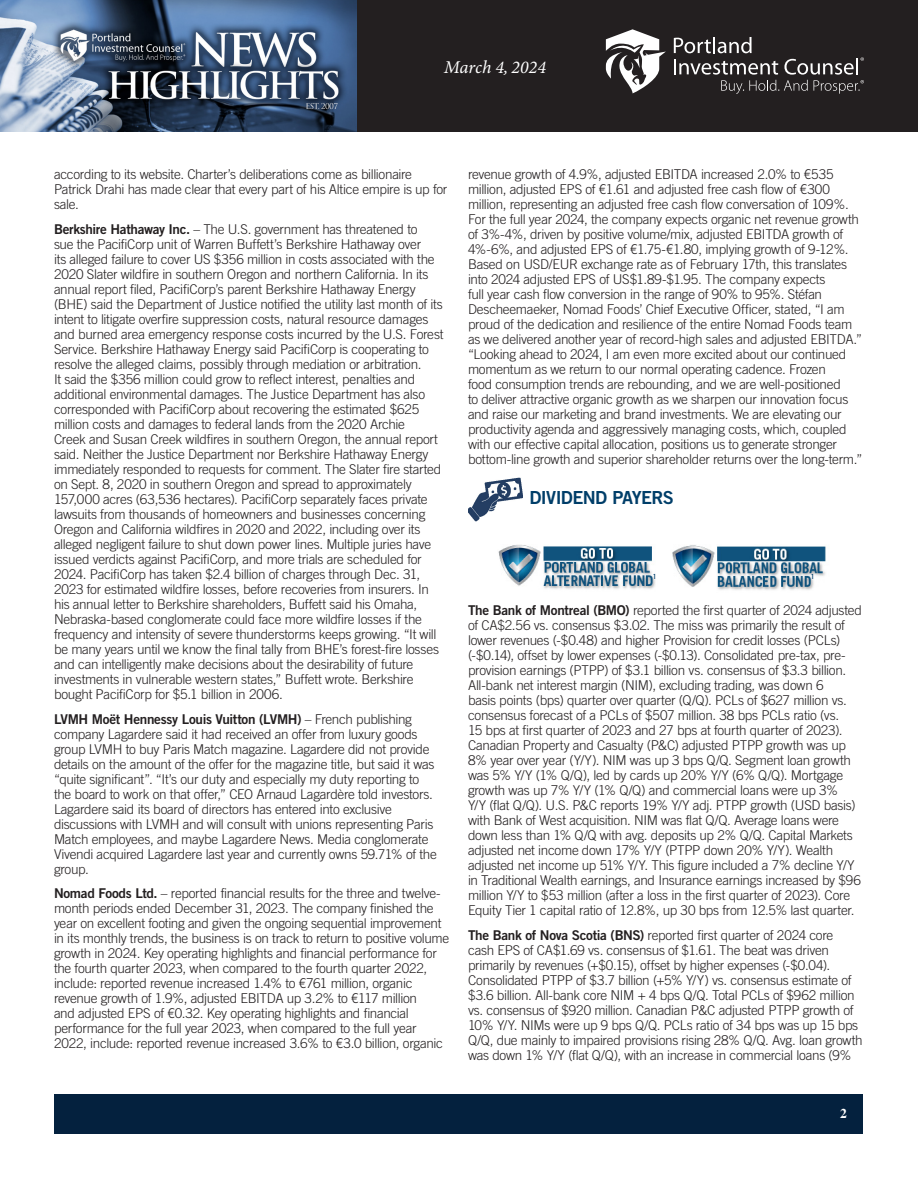
<style>
.page{position:relative;width:918px;height:1188px;background:#fff}
.page>*{position:absolute;margin:0;border:0;box-sizing:border-box;transform-origin:0 0}
.Article_-_Body{font:18px "Trade Gothic Bold Two";letter-spacing:-.035em;color:#003e69}
.t1{font:italic 18px "Minion Variable Concept";color:#fff}
.Article_-_Body-2{font:300 13.5px/15px "Trade Gothic";letter-spacing:-.02em;color:#231f20}
.t2{font:700 13.5px "Times";color:#fff}
.t3{font:7.05px "Trade Gothic Bold Cond Twenty";color:#003e69}
.s1{font-family:"Trade Gothic Bold Two";font-weight:400}
</style>
<div class="page">
<div style="left:356px;top:0;width:562px;height:132px;background:#231f20"></div>
<img style="left:0;top:0;width:356px;height:132px">
<svg style="left:674px;top:37px;width:190px;height:57px"></svg>
<svg style="left:606px;top:29px;width:60px;height:64px"></svg>
<div style="left:55px;top:1094px;width:808px;height:39px;background:#04213e"></div>
<img style="left:468px;top:477px;width:55px;height:45px">
<img style="left:498px;top:544px;width:158px;height:45px">
<img style="left:672px;top:545px;width:154px;height:45px">
<h1 class="t1" style="left:444px;top:55px;width:103px">March 4, 2024</h1>
<p class="Article_-_Body-2" style="left:54px;top:167px;width:395px">according to its website. Charter’s deliberations come as billionaire<br>Patrick Drahi has made clear that every part of his Altice empire is up for sale.</p>
<p class="Article_-_Body-2" style="left:54px;top:221px;width:391px"><span class="s1">Berkshire Hathaway Inc.</span> – The U.S. government has threatened to<br>sue the PacifiCorp unit of Warren Buffett’s Berkshire Hathaway over<br>its alleged failure to cover US $356 million in costs associated with the 2020 Slater wildfire in southern Oregon and northern California. In its annual report filed, PacifiCorp’s parent Berkshire Hathaway Energy (BHE) said the Department of Justice notified the utility last month of its intent to litigate overfire suppression costs, natural resource damages and burned area emergency response costs incurred by the U.S. Forest Service. Berkshire Hathaway Energy said PacifiCorp is cooperating to resolve the alleged claims, possibly through mediation or arbitration.<br>It said the $356 million could grow to reflect interest, penalties and additional environmental damages. The Justice Department has also corresponded with PacifiCorp about recovering the estimated $625 million costs and damages to federal lands from the 2020 Archie<br>Creek and Susan Creek wildfires in southern Oregon, the annual report said. Neither the Justice Department nor Berkshire Hathaway Energy immediately responded to requests for comment. The Slater fire started on Sept. 8, 2020 in southern Oregon and spread to approximately 157,000 acres (63,536 hectares). PacifiCorp separately faces private lawsuits from thousands of homeowners and businesses concerning Oregon and California wildfires in 2020 and 2022, including over its alleged negligent failure to shut down power lines. Multiple juries have issued verdicts against PacifiCorp, and more trials are scheduled for 2024. PacifiCorp has taken $2.4 billion of charges through Dec. 31, 2023 for estimated wildfire losses, before recoveries from insurers. In his annual letter to Berkshire shareholders, Buffett said his Omaha, Nebraska-based conglomerate could face more wildfire losses if the frequency and intensity of severe thunderstorms keeps growing. “It will be many years until we know the final tally from BHE’s forest-fire losses and can intelligently make decisions about the desirability of future investments in vulnerable western states,” Buffett wrote. Berkshire bought PacifiCorp for $5.1 billion in 2006.</p>
<p class="Article_-_Body-2" style="left:54px;top:711px;width:384px"><span class="s1">LVMH Moët Hennessy Louis Vuitton (LVMH)</span> – French publishing company Lagardere said it had received an offer from luxury goods group LVMH to buy Paris Match magazine. Lagardere did not provide details on the amount of the offer for the magazine title, but said it was “quite significant”. “It’s our duty and especially my duty reporting to the board to work on that offer,” CEO Arnaud Lagardère told investors.<br>Lagardere said its board of directors has entered into exclusive discussions with LVMH and will consult with unions representing Paris Match employees, and maybe Lagardere News. Media conglomerate Vivendi acquired Lagardere last year and currently owns 59.71% of the group.</p>
<p class="Article_-_Body-2" style="left:54px;top:886px;width:397px"><span class="s1">Nomad Foods Ltd.</span> – reported financial results for the three and twelve&shy;month periods ended December 31, 2023. The company finished the year on excellent footing and given the ongoing sequential improvement in its monthly trends, the business is on track to return to positive volume growth in 2024. Key operating highlights and financial performance for the fourth quarter 2023, when compared to the fourth quarter 2022, include: reported revenue increased 1.4% to €761 million, organic revenue growth of 1.9%, adjusted EBITDA up 3.2% to €117 million<br>and adjusted EPS of €0.32. Key operating highlights and financial performance for the full year 2023, when compared to the full year 2022, include: reported revenue increased 3.6% to €3.0 billion, organic</p>
<p class="Article_-_Body-2" style="left:468px;top:167px;width:396px">revenue growth of 4.9%, adjusted EBITDA increased 2.0% to €535 million, adjusted EPS of €1.61 and adjusted free cash flow of €300 million, representing an adjusted free cash flow conversation of 109%.<br>For the full year 2024, the company expects organic net revenue growth of 3%-4%, driven by positive volume/mix, adjusted EBITDA growth of 4%-6%, and adjusted EPS of €1.75-€1.80, implying growth of 9-12%.<br>Based on USD/EUR exchange rate as of February 17th, this translates into 2024 adjusted EPS of US$1.89-$1.95. The company expects<br>full year cash flow conversion in the range of 90% to 95%. Stéfan Descheemaeker, Nomad Foods’ Chief Executive Officer, stated, “I am proud of the dedication and resilience of the entire Nomad Foods team as we delivered another year of record-high sales and adjusted EBITDA.” “Looking ahead to 2024, I am even more excited about our continued momentum as we return to our normal operating cadence. Frozen<br>food consumption trends are rebounding, and we are well-positioned<br>to deliver attractive organic growth as we sharpen our innovation focus and raise our marketing and brand investments. We are elevating our productivity agenda and aggressively managing costs, which, coupled with our effective capital allocation, positions us to generate stronger bottom-line growth and superior shareholder returns over the long-term.”</p>
<p class="Article_-_Body" style="left:529px;top:486px;width:146px">DIVIDEND PAYERS</p>
<p class="t3" style="left:653px;top:572px;width:5px">1</p>
<p class="t3" style="left:811px;top:572px;width:5px">1</p>
<p class="Article_-_Body-2" style="left:468px;top:603px;width:395px"><span class="s1">The Bank of Montreal (BMO)</span> reported the first quarter of 2024 adjusted of CA$2.56 vs. consensus $3.02. The miss was primarily the result of lower revenues (-$0.48) and higher Provision for credit losses (PCLs) (-$0.14), offset by lower expenses (-$0.13). Consolidated pre-tax, pre&shy;provision earnings (PTPP) of $3.1 billion vs. consensus of $3.3 billion.<br>All-bank net interest margin (NIM), excluding trading, was down 6<br>basis points (bps) quarter over quarter (Q/Q). PCLs of $627 million vs. consensus forecast of a PCLs of $507 million. 38 bps PCLs ratio (vs.<br>15 bps at first quarter of 2023 and 27 bps at fourth quarter of 2023).<br>Canadian Property and Casualty (P&amp;C) adjusted PTPP growth was up 8% year over year (Y/Y). NIM was up 3 bps Q/Q. Segment loan growth was 5% Y/Y (1% Q/Q), led by cards up 20% Y/Y (6% Q/Q). Mortgage growth was up 7% Y/Y (1% Q/Q) and commercial loans were up 3%<br>Y/Y (flat Q/Q). U.S. P&amp;C reports 19% Y/Y adj. PTPP growth (USD basis) with Bank of West acquisition. NIM was flat Q/Q. Average loans were down less than 1% Q/Q with avg. deposits up 2% Q/Q. Capital Markets adjusted net income down 17% Y/Y (PTPP down 20% Y/Y). Wealth adjusted net income up 51% Y/Y. This figure included a 7% decline Y/Y in Traditional Wealth earnings, and Insurance earnings increased by $96 million Y/Y to $53 million (after a loss in the first quarter of 2023). Core Equity Tier 1 capital ratio of 12.8%, up 30 bps from 12.5% last quarter.</p>
<p class="Article_-_Body-2" style="left:468px;top:928px;width:396px"><span class="s1">The Bank of Nova Scotia (BNS)</span> reported first quarter of 2024 core cash EPS of CA$1.69 vs. consensus of $1.61. The beat was driven primarily by revenues (+$0.15), offset by higher expenses (-$0.04).<br>Consolidated PTPP of $3.7 billion (+5% Y/Y) vs. consensus estimate of $3.6 billion. All-bank core NIM + 4 bps Q/Q. Total PCLs of $962 million vs. consensus of $920 million. Canadian P&amp;C adjusted PTPP growth of 10% Y/Y. NIMs were up 9 bps Q/Q. PCLs ratio of 34 bps was up 15 bps Q/Q, due mainly to impaired provisions rising 28% Q/Q. Avg. loan growth was down 1% Y/Y (flat Q/Q), with an increase in commercial loans (9%</p>
<p class="t2" style="left:840px;top:1100px;width:8px">2</p>
</div>
